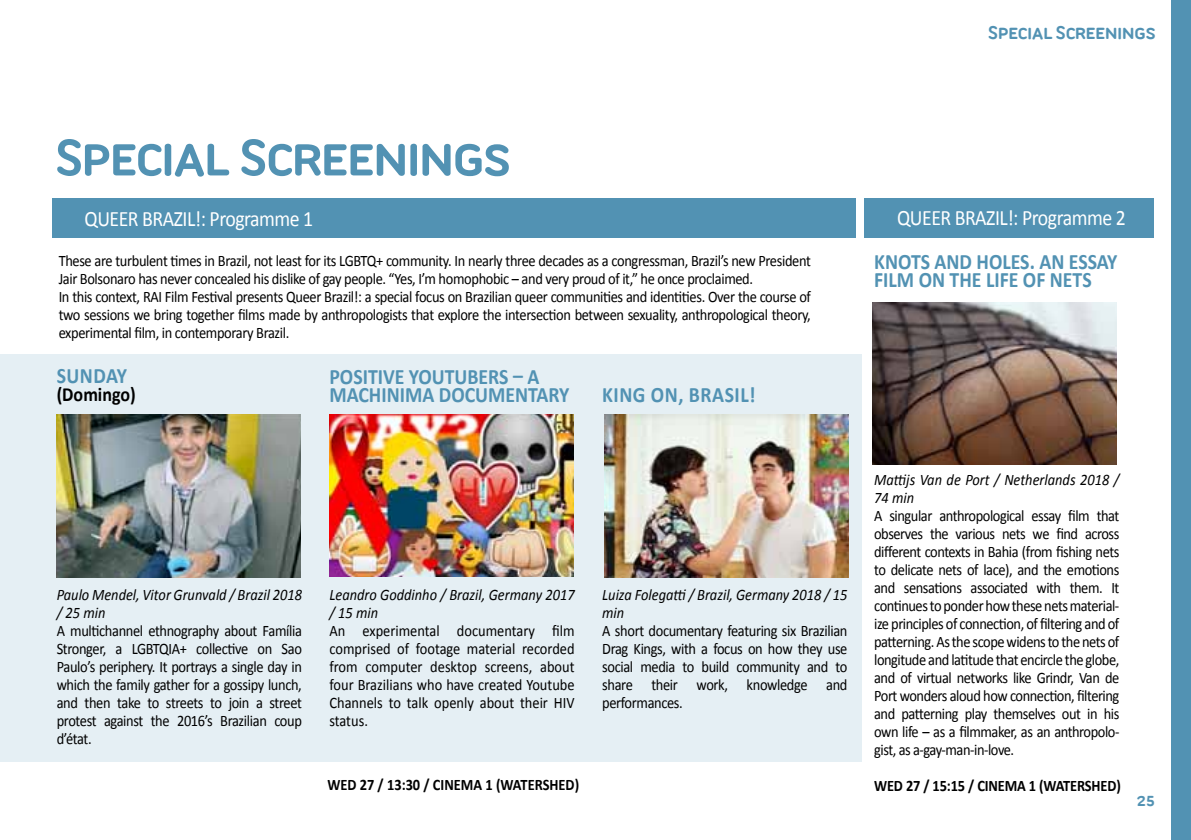
<style>
.page{position:relative;width:1191px;height:840px;background:#fff}
.page>*{position:absolute;margin:0;border:0;box-sizing:border-box;transform-origin:0 0}
.t1{font:700 56px "Ubuntu Titling";letter-spacing:-.05em;color:#5292b3}
.t2{font:700 22px/18px "Calibri";color:#5292b3;scale:.9 1}
.t3{font:22px "Calibri";letter-spacing:-.025em;color:#fff;scale:.9 1}
.t4{font:700 22px "Calibri";letter-spacing:.025em;color:#5292b3;scale:.9 1}
.t5{font:700 20px "Ubuntu Titling";letter-spacing:-.035em;color:#5292b3}
.t6{font:700 20px "Calibri";color:#000;scale:.9 1}
.t7{font:700 18px "Ubuntu Titling";color:#5292b3}
.t8{font:16px/18px "Calibri";letter-spacing:-.025em;color:#000;text-align:justify;scale:.9 1}
.t9{font:italic 16px/18px "Calibri";color:#000;scale:.9 1}
.t10{font:700 16px "Calibri";letter-spacing:-.01em;color:#000;scale:.9 1}
</style>
<div class="page">
<div style="left:0;top:354px;width:861px;height:407px;background:#e5eff4"></div>
<div style="left:864px;top:198px;width:290px;height:40px;background:#5292b3"></div>
<div style="left:1171px;top:0;width:20px;height:839px;background:#5292b3"></div>
<div style="left:52px;top:198px;width:804px;height:40px;background:#5292b3"></div>
<img style="left:329px;top:414px;width:244px;height:162px">
<img style="left:56px;top:414px;width:245px;height:163px">
<img style="left:604px;top:414px;width:245px;height:163px">
<img style="left:872px;top:302px;width:244px;height:162px">
<p class="t5" style="left:988px;top:21px;width:169px">Special Screenings</p>
<h1 class="t1" style="left:54px;top:125px;width:459px">Special Screenings</h1>
<h2 class="t3" style="left:85px;top:204px;width:255px">QUEER BRAZIL!: Programme 1</h2>
<p class="t8" style="left:59px;top:252px;width:837px;text-align:left">These are turbulent times in Brazil, not least for its LGBTQ+ community. In nearly three decades as a congressman, Brazil’s new President Jair Bolsonaro has never concealed his dislike of gay people. “Yes, I’m homophobic – and very proud of it,” he once proclaimed.<br>In this context, RAI Film Festival presents Queer Brazil!: a special focus on Brazilian queer communities and identities. Over the course of two sessions we bring together films made by anthropologists that explore the intersection between sexuality, anthropological theory, experimental film, in contemporary Brazil.</p>
<h2 class="t2" style="left:57px;top:367px;width:80px">SUNDAY</h2>
<p class="t6" style="left:57px;top:382px;width:89px">(Domingo)</p>
<h2 class="t2" style="left:329px;top:367px;width:268px">POSITIVE YOUTUBERS – A<br>MACHINIMA DOCUMENTARY</h2>
<h2 class="t4" style="left:602px;top:380px;width:172px">KING ON, BRASIL!</h2>
<h2 class="t3" style="left:897px;top:204px;width:255px">QUEER BRAZIL!: Programme 2</h2>
<h2 class="t2" style="left:874px;top:252px;width:272px">KNOTS AND HOLES. AN ESSAY<br>FILM ON THE LIFE OF NETS</h2>
<p class="t9" style="left:57px;top:584px;width:274px">Paulo Mendel, Vitor Grunvald / Brazil 2018 / 25 min</p>
<p class="t8" style="left:57px;top:621px;width:274px">A multichannel ethnography about Família Stronger, a LGBTQIA+ collective on Sao Paulo’s periphery. It portrays a single day in which the family gather for a gossipy lunch, and then take to streets to join a street protest against the 2016’s Brazilian coup d’état.</p>
<p class="t9" style="left:329px;top:584px;width:274px">Leandro Goddinho / Brazil, Germany 2017 / 15 min</p>
<p class="t8" style="left:329px;top:621px;width:274px">An experimental documentary film comprised of footage material recorded from computer desktop screens, about four Brazilians who have created Youtube Channels to talk openly about their HIV status.</p>
<p class="t9" style="left:602px;top:585px;width:274px">Luiza Folegatti / Brazil, Germany 2018 / 15 min</p>
<p class="t8" style="left:602px;top:621px;width:274px">A short documentary featuring six Brazilian Drag Kings, with a focus on how they use social media to build community and to share their work, knowledge and performances.</p>
<p class="t9" style="left:874px;top:470px;width:274px">Mattijs Van de Port / Netherlands 2018 /<br>74 min</p>
<p class="t8" style="left:874px;top:506px;width:274px">A singular anthropological essay film that observes the various nets we find across different contexts in Bahia (from fishing nets to delicate nets of lace), and the emotions and sensations associated with them. It continues to ponder how these nets material&shy;ize principles of connection, of filtering and of patterning. As the scope widens to the nets of longitude and latitude that encircle the globe, and of virtual networks like Grindr, Van de Port wonders aloud how connection, filtering and patterning play themselves out in his own life – as a filmmaker, as an anthropolo&shy;gist, as a-gay-man-in-love.</p>
<p class="t10" style="left:327px;top:774px;width:281px">WED 27 / 13:30 / CINEMA 1 (WATERSHED)</p>
<p class="t10" style="left:874px;top:775px;width:275px">WED 27 / 15:15 / CINEMA 1 (WATERSHED)</p>
<p class="t7" style="left:1136px;top:789px;width:20px">25</p>
</div>
